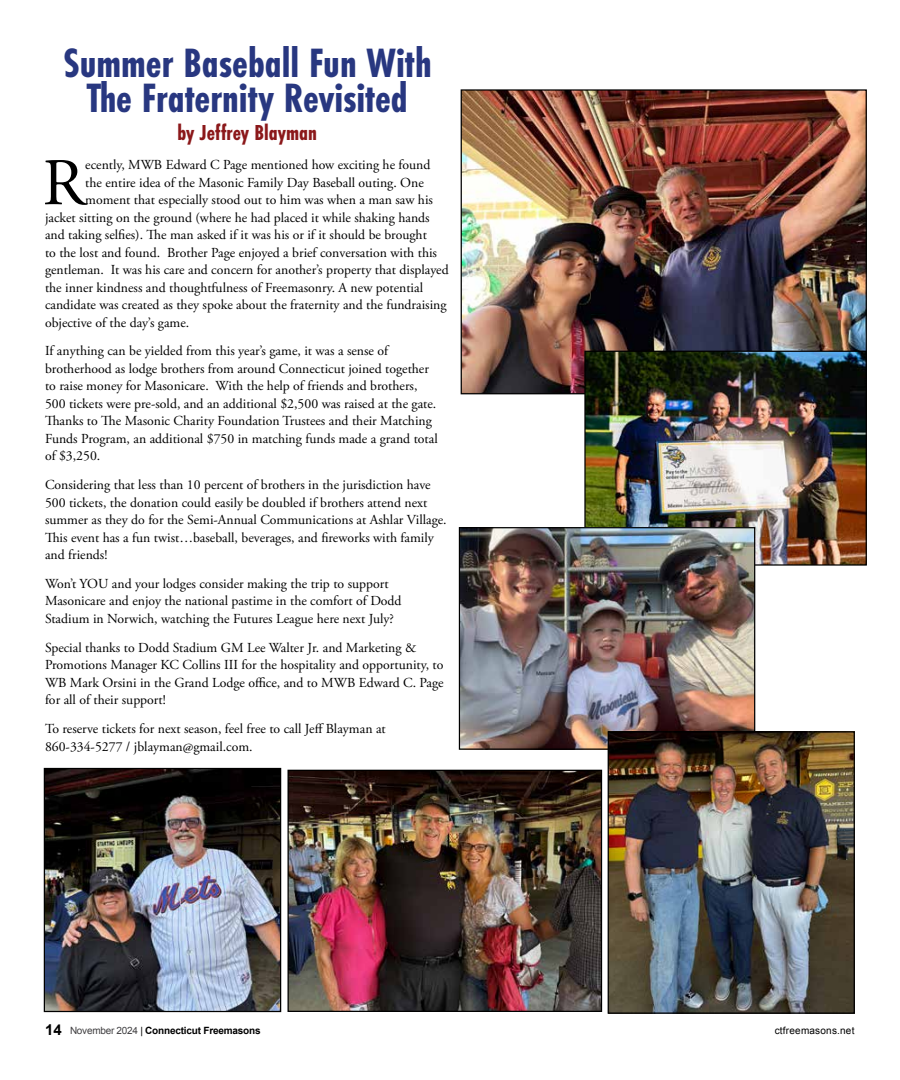
<style>
.page{position:relative;width:900px;height:1080px;background:#fff}
.page>*{position:absolute;margin:0;border:0;box-sizing:border-box;transform-origin:0 0}
.t1{font:66.5px "Adobe Garamond Pro";color:#000}
.t2{font:700 42.5px/35px "Futura PT Cond";color:#283780;text-align:center}
.t3{font:700 22.5px "Futura PT Cond";color:#8b181a}
.t4{font:13.75px/17.5px "Adobe Garamond Pro";color:#000}
.t5{font:700 10px "Arial";letter-spacing:-.02em;color:#000}
.t6{font:10px "Arial";letter-spacing:.02em;color:#000}
.s1{font-size:15px}
.s2{font-weight:400;color:#414042}
.s3{font-weight:400}
</style>
<div class="page">
<img style="left:290px;top:772px;width:310px;height:238px">
<div style="left:288px;top:770px;width:314px;height:242px;border:1px solid #000"></div>
<img style="left:46px;top:770px;width:233px;height:240px">
<div style="left:44px;top:768px;width:237px;height:244px;border:1px solid #000"></div>
<img style="left:463px;top:91px;width:402px;height:301px">
<img style="left:586px;top:353px;width:279px;height:211px">
<div style="left:584px;top:351px;width:283px;height:215px;border:1px solid #000"></div>
<img style="left:461px;top:529px;width:292px;height:219px">
<div style="left:459px;top:527px;width:296px;height:223px;border:1px solid #000"></div>
<img style="left:610px;top:733px;width:243px;height:279px">
<div style="left:608px;top:731px;width:247px;height:283px;border:1px solid #000"></div>
<h2 class="t2" style="left:63px;top:46px;width:370px">Summer Baseball Fun With<br>The Fraternity Revisited</h2>
<h3 class="t3" style="left:178px;top:120px;width:141px">by Jeffrey Blayman</h3>
<h1 class="t1" style="left:42px;top:143px;width:44px">R</h1>
<p class="t4" style="left:85px;top:157px;width:347px">ecently, MWB Edward C Page mentioned how exciting he found</p>
<p class="t4" style="left:85px;top:174px;width:340px">the entire idea of the Masonic Family Day Baseball outing. One</p>
<p class="t4" style="left:85px;top:192px;width:349px">moment that especially stood out to him was when a man saw his</p>
<p class="t4" style="left:45px;top:209px;width:386px">jacket sitting on the ground (where he had placed it while shaking hands</p>
<p class="t4" style="left:45px;top:227px;width:383px">and taking selfies). The man asked if it was his or if it should be brought</p>
<p class="t4" style="left:45px;top:244px;width:394px">to the lost and found. Brother Page enjoyed a brief conversation with this</p>
<p class="t4" style="left:45px;top:262px;width:405px">gentleman. It was his care and concern for another’s property that displayed</p>
<p class="t4" style="left:45px;top:279px;width:380px">the inner kindness and thoughtfulness of Freemasonry. A new potential</p>
<p class="t4" style="left:45px;top:297px;width:403px">candidate was created as they spoke about the fraternity and the fundraising</p>
<p class="t4" style="left:45px;top:314px;width:146px">objective of the day’s game.</p>
<p class="t4" style="left:45px;top:343px;width:394px">If anything can be yielded from this year’s game, it was a sense of brotherhood as lodge brothers from around Connecticut joined together to raise money for Masonicare. With the help of friends and brothers, 500 tickets were pre-sold, and an additional $2,500 was raised at the gate.<br>Thanks to The Masonic Charity Foundation Trustees and their Matching Funds Program, an additional $750 in matching funds made a grand total of $3,250.</p>
<p class="t4" style="left:45px;top:477px;width:403px">Considering that less than 10 percent of brothers in the jurisdiction have 500 tickets, the donation could easily be doubled if brothers attend next summer as they do for the Semi-Annual Communications at Ashlar Village.<br>This event has a fun twist…baseball, beverages, and fireworks with family and friends!</p>
<p class="t4" style="left:45px;top:575px;width:358px">Won’t YOU and your lodges consider making the trip to support<br>Masonicare and enjoy the national pastime in the comfort of Dodd<br>Stadium in Norwich, watching the Futures League here next July?</p>
<p class="t4" style="left:45px;top:639px;width:400px">Special thanks to Dodd Stadium GM Lee Walter Jr. and Marketing &amp; Promotions Manager KC Collins III for the hospitality and opportunity, to WB Mark Orsini in the Grand Lodge office, and to MWB Edward C. Page for all of their support!</p>
<p class="t4" style="left:45px;top:720px;width:342px">To reserve tickets for next season, feel free to call Jeff Blayman at<br>860-334-5277 / jblayman@gmail.com.</p>
<p class="t5" style="left:45px;top:1024px;width:217px"><span class="s1">14</span> <span class="s2">November 2024</span> <span class="s3">|</span> Connecticut Freemasons</p>
<p class="t6" style="left:775px;top:1023px;width:81px">ctfreemasons.net</p>
</div>
